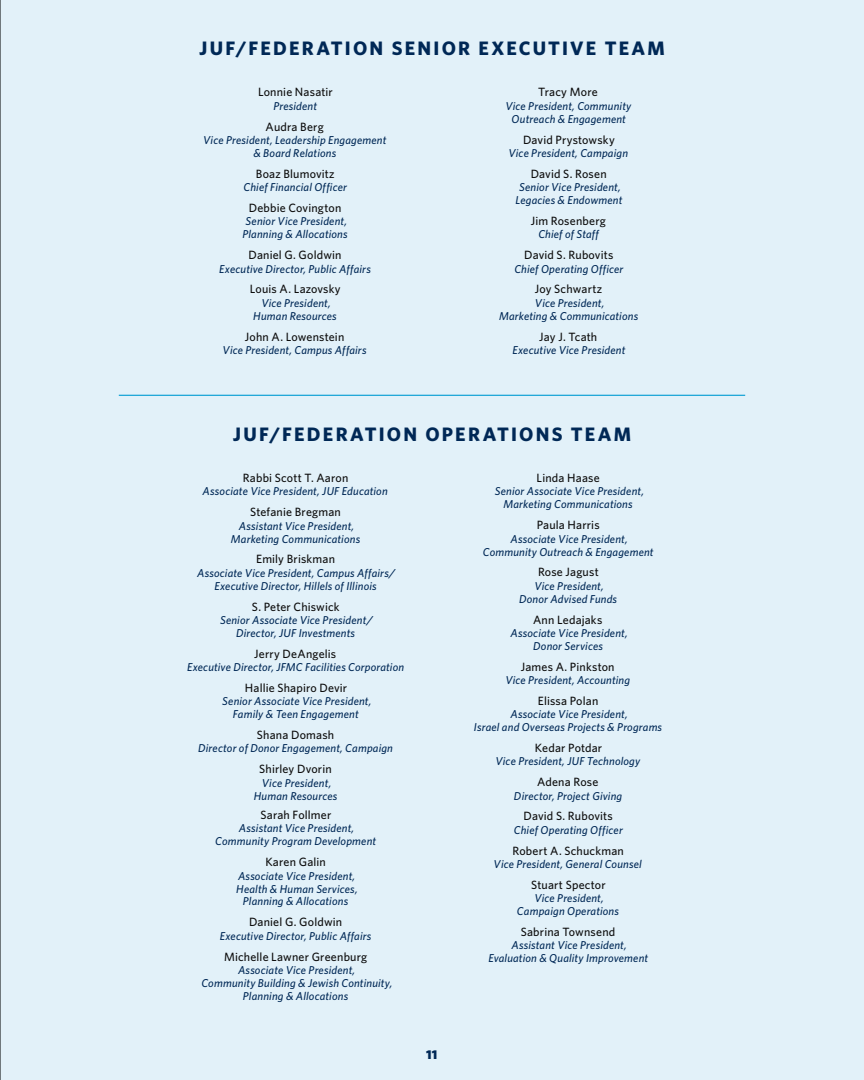
<style>
.page{position:relative;width:864px;height:1080px;background:#e2f1f9}
.page>*{position:absolute;margin:0;border:0;box-sizing:border-box;transform-origin:0 0}
.t1{font:700 19.5px "Whitney";letter-spacing:.115em;color:#002856}
.t2{font:900 12.75px "Whitney";color:#002856}
.t3{font:500 12px "Whitney";letter-spacing:.015em;color:#0d0d0d}
.t4{font:italic 500 11.4px/12.9px "Whitney";letter-spacing:.015em;color:#002856;text-align:center}
</style>
<div class="page">
<hr style="left:119px;top:395px;width:626px;height:1px;background:#009bd2">
<hr style="left:0;top:0;width:1px;height:1080px;background:#000">
<h1 class="t1" style="left:199px;top:36px;width:467px">JUF/FEDERATION SENIOR EXECUTIVE TEAM</h1>
<p class="t3" style="left:258px;top:85px;width:76px">Lonnie Nasatir</p>
<p class="t4" style="left:273px;top:99px;width:45px">President</p>
<p class="t3" style="left:266px;top:119px;width:60px">Audra Berg</p>
<p class="t4" style="left:203px;top:133px;width:185px">Vice President, Leadership Engagement &amp; Board Relations</p>
<p class="t3" style="left:256px;top:166px;width:80px">Boaz Blumovitz</p>
<p class="t4" style="left:244px;top:180px;width:105px">Chief Financial Officer</p>
<p class="t3" style="left:249px;top:201px;width:94px">Debbie Covington</p>
<p class="t4" style="left:242px;top:215px;width:107px;text-align:left">Senior Vice President,<br>Planning &amp; Allocations</p>
<p class="t3" style="left:248px;top:248px;width:95px">Daniel G. Goldwin</p>
<p class="t4" style="left:219px;top:262px;width:153px">Executive Director, Public Affairs</p>
<p class="t3" style="left:250px;top:282px;width:92px">Louis A. Lazovsky</p>
<p class="t4" style="left:253px;top:296px;width:85px">Vice President,<br>Human Resources</p>
<p class="t3" style="left:245px;top:329px;width:101px">John A. Lowenstein</p>
<p class="t4" style="left:223px;top:343px;width:145px">Vice President, Campus Affairs</p>
<p class="t3" style="left:538px;top:85px;width:61px">Tracy More</p>
<p class="t4" style="left:505px;top:99px;width:127px">Vice President, Community<br>Outreach &amp; Engagement</p>
<p class="t3" style="left:523px;top:132px;width:93px">David Prystowsky</p>
<p class="t4" style="left:508px;top:146px;width:121px">Vice President, Campaign</p>
<p class="t3" style="left:531px;top:166px;width:77px">David S. Rosen</p>
<p class="t4" style="left:515px;top:180px;width:109px">Senior Vice President,<br>Legacies &amp; Endowment</p>
<p class="t3" style="left:531px;top:214px;width:77px">Jim Rosenberg</p>
<p class="t4" style="left:538px;top:228px;width:62px">Chief of Staff</p>
<p class="t3" style="left:524px;top:248px;width:91px">David S. Rubovits</p>
<p class="t4" style="left:514px;top:262px;width:110px">Chief Operating Officer</p>
<p class="t3" style="left:535px;top:282px;width:69px">Joy Schwartz</p>
<p class="t4" style="left:499px;top:296px;width:141px">Vice President,<br>Marketing &amp; Communications</p>
<p class="t3" style="left:539px;top:329px;width:60px">Jay J. Tcath</p>
<p class="t4" style="left:512px;top:343px;width:114px">Executive Vice President</p>
<h1 class="t1" style="left:233px;top:422px;width:400px">JUF/FEDERATION OPERATIONS TEAM</h1>
<p class="t3" style="left:243px;top:471px;width:107px">Rabbi Scott T. Aaron</p>
<p class="t4" style="left:203px;top:485px;width:187px">Associate Vice President, JUF Education</p>
<p class="t3" style="left:250px;top:505px;width:92px">Stefanie Bregman</p>
<p class="t4" style="left:231px;top:519px;width:131px">Assistant Vice President,<br>Marketing Communications</p>
<p class="t3" style="left:256px;top:552px;width:80px">Emily Briskman</p>
<p class="t4" style="left:197px;top:566px;width:200px">Associate Vice President, Campus Affairs/<br>Executive Director, Hillels of Illinois</p>
<p class="t3" style="left:252px;top:599px;width:89px">S. Peter Chiswick</p>
<p class="t4" style="left:220px;top:613px;width:154px">Senior Associate Vice President/<br>Director, JUF Investments</p>
<p class="t3" style="left:254px;top:646px;width:84px">Jerry DeAngelis</p>
<p class="t4" style="left:187px;top:660px;width:219px">Executive Director, JFMC Facilities Corporation</p>
<p class="t3" style="left:245px;top:681px;width:104px">Hallie Shapiro Devir</p>
<p class="t4" style="left:222px;top:695px;width:151px">Senior Associate Vice President,<br>Family &amp; Teen Engagement</p>
<p class="t3" style="left:257px;top:728px;width:79px">Shana Domash</p>
<p class="t4" style="left:198px;top:742px;width:196px">Director of Donor Engagement, Campaign</p>
<p class="t3" style="left:259px;top:762px;width:74px">Shirley Dvorin</p>
<p class="t4" style="left:254px;top:776px;width:85px">Vice President,<br>Human Resources</p>
<p class="t3" style="left:260px;top:808px;width:72px">Sarah Follmer</p>
<p class="t4" style="left:215px;top:822px;width:162px">Assistant Vice President,<br>Community Program Development</p>
<p class="t3" style="left:265px;top:855px;width:62px">Karen Galin</p>
<p class="t4" style="left:236px;top:869px;width:123px">Associate Vice President,<br>Health &amp; Human Services,<br>Planning &amp; Allocations</p>
<p class="t3" style="left:249px;top:915px;width:95px">Daniel G. Goldwin</p>
<p class="t4" style="left:220px;top:929px;width:153px">Executive Director, Public Affairs</p>
<p class="t3" style="left:224px;top:949px;width:145px">Michelle Lawner Greenburg</p>
<p class="t4" style="left:201px;top:963px;width:192px">Associate Vice President,<br>Community Building &amp; Jewish Continuity,<br>Planning &amp; Allocations</p>
<p class="t2" style="left:426px;top:1047px;width:13px">11</p>
<p class="t3" style="left:537px;top:471px;width:65px">Linda Haase</p>
<p class="t4" style="left:495px;top:485px;width:151px">Senior Associate Vice President,<br>Marketing Communications</p>
<p class="t3" style="left:537px;top:518px;width:64px">Paula Harris</p>
<p class="t4" style="left:483px;top:532px;width:172px">Associate Vice President,<br>Community Outreach &amp; Engagement</p>
<p class="t3" style="left:538px;top:565px;width:62px">Rose Jagust</p>
<p class="t4" style="left:519px;top:579px;width:99px">Vice President,<br>Donor Advised Funds</p>
<p class="t3" style="left:533px;top:612px;width:71px">Ann Ledajaks</p>
<p class="t4" style="left:511px;top:626px;width:119px">Associate Vice President,<br>Donor Services</p>
<p class="t3" style="left:521px;top:659px;width:95px">James A. Pinkston</p>
<p class="t4" style="left:505px;top:673px;width:126px">Vice President, Accounting</p>
<p class="t3" style="left:538px;top:693px;width:62px">Elissa Polan</p>
<p class="t4" style="left:474px;top:708px;width:190px">Associate Vice President,<br>Israel and Overseas Projects &amp; Programs</p>
<p class="t3" style="left:535px;top:741px;width:69px">Kedar Potdar</p>
<p class="t4" style="left:496px;top:755px;width:146px">Vice President, JUF Technology</p>
<p class="t3" style="left:537px;top:775px;width:63px">Adena Rose</p>
<p class="t4" style="left:514px;top:789px;width:110px">Director, Project Giving</p>
<p class="t3" style="left:524px;top:809px;width:91px">David S. Rubovits</p>
<p class="t4" style="left:514px;top:823px;width:110px">Chief Operating Officer</p>
<p class="t3" style="left:512px;top:843px;width:113px">Robert A. Schuckman</p>
<p class="t4" style="left:494px;top:857px;width:150px">Vice President, General Counsel</p>
<p class="t3" style="left:531px;top:877px;width:76px">Stuart Spector</p>
<p class="t4" style="left:517px;top:892px;width:103px">Vice President,<br>Campaign Operations</p>
<p class="t3" style="left:521px;top:925px;width:96px">Sabrina Townsend</p>
<p class="t4" style="left:489px;top:939px;width:161px">Assistant Vice President,<br>Evaluation &amp; Quality Improvement</p>
</div>
